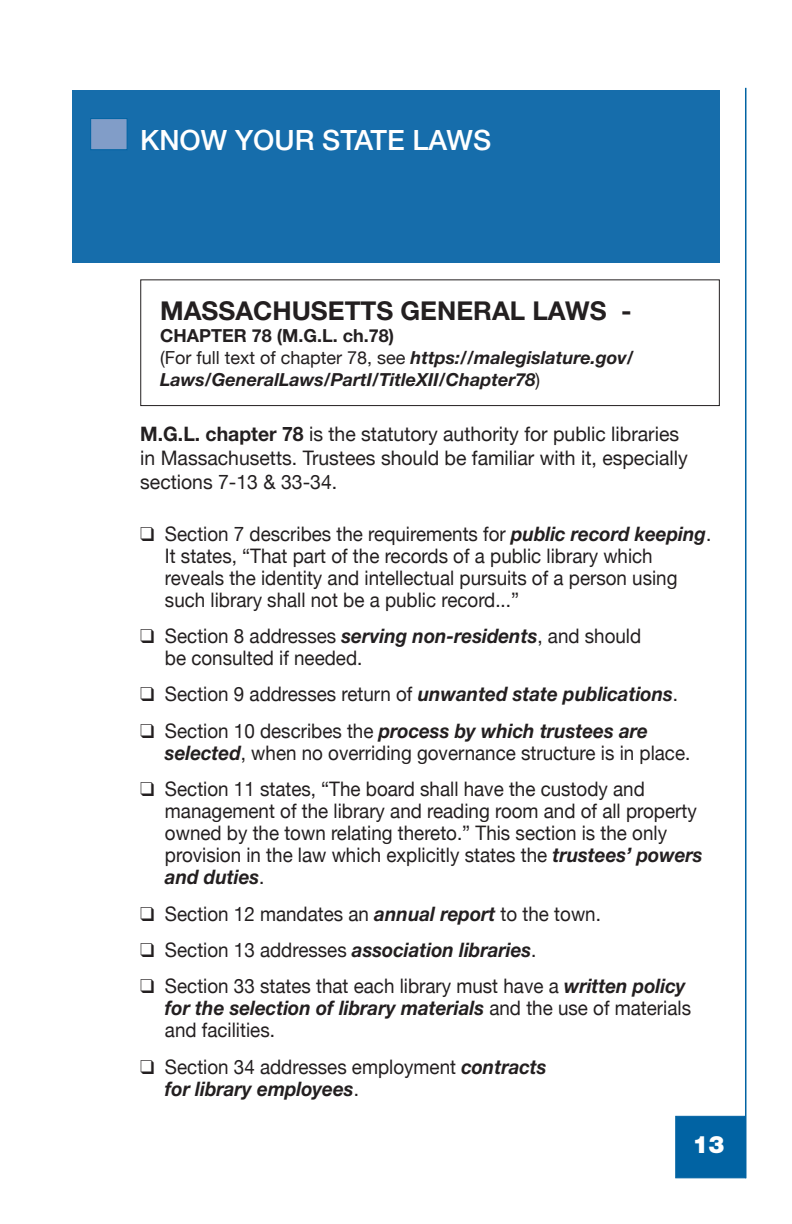
<style>
.page{position:relative;width:792px;height:1224px;background:#fff}
.page>*{position:absolute;margin:0;border:0;box-sizing:border-box;transform-origin:0 0}
.t1{font:500 28px "Helvetica Neue LT Std";color:#fff}
.t2{font:700 26px "Helvetica Neue";color:#231f20}
.t3{font:900 24px "Helvetica Neue";color:#fff}
.t4{font:20px/22px "Helvetica Neue";color:#231f20;scale:.94 1}
.t5{font:20px/24px "Helvetica Neue";color:#231f20}
.t6{font:italic 700 20px "Helvetica Neue";color:#231f20;scale:.94 1}
.t7{font:italic 700 18px/22px "Helvetica Neue";color:#231f20}
.s1{font-style:normal}
.s2{font-weight:400;font-style:normal}
.s3{font-weight:700}
.s4{font-weight:700;font-style:italic}
</style>
<div class="page">
<div style="left:675px;top:1116px;width:71px;height:62px;background:#0163a3;border:1px solid #0163a3"></div>
<hr style="left:745px;top:88px;width:1px;height:1090px;background:#0163a3">
<div style="left:72px;top:91px;width:648px;height:172px;background:#166dab"></div>
<div style="left:90px;top:118px;width:38px;height:32px;background:#819dc8;border:1px solid #0163a3"></div>
<div style="left:140px;top:279px;width:580px;height:127px;border:1px solid #231f20"></div>
<h1 class="t1" style="left:140px;top:124px;width:352px">KNOW YOUR STATE LAWS</h1>
<h2 class="t2" style="left:160px;top:295px;width:473px">MASSACHUSETTS GENERAL LAWS -</h2>
<p class="t7" style="left:160px;top:325px;width:475px"><span class="s1">CHAPTER 78 (M.G.L. ch.78)<br></span><span class="s2">(For full text of chapter 78, see</span> https://malegislature.gov/<br>Laws/GeneralLaws/PartI/TitleXII/Chapter78<span class="s2">)</span></p>
<p class="t5" style="left:140px;top:422px;width:549px"><span class="s3">M.G.L. chapter 78</span> is the statutory authority for public libraries in Massachusetts. Trustees should be familiar with it, especially sections 7-13 &amp; 33-34.</p>
<p class="t4" style="left:165px;top:522px;width:583px;text-indent:-25px">❑ Section 7 describes the requirements for <span class="s4">public record keeping</span>.<br>It states, “That part of the records of a public library which reveals the identity and intellectual pursuits of a person using such library shall not be a public record...”</p>
<p class="t4" style="left:165px;top:625px;width:508px;text-indent:-25px">❑ Section 8 addresses <span class="s4">serving non-residents</span>, and should be consulted if needed.</p>
<p class="t4" style="left:140px;top:683px;width:574px">❑ Section 9 addresses return of <span class="s4">unwanted state publications</span>.</p>
<p class="t4" style="left:165px;top:720px;width:560px;text-indent:-25px">❑ Section 10 describes the <span class="s4">process by which trustees are selected</span>, when no overriding governance structure is in place.</p>
<p class="t4" style="left:165px;top:778px;width:573px;text-indent:-25px">❑ Section 11 states, “The board shall have the custody and management of the library and reading room and of all property owned by the town relating thereto.” This section is the only provision in the law which explicitly states the <span class="s4">trustees’ powers and duties</span>.</p>
<p class="t4" style="left:140px;top:902px;width:492px">❑ Section 12 mandates an <span class="s4">annual report</span> to the town.</p>
<p class="t6" style="left:140px;top:938px;width:423px">❑ <span class="s2">Section 13 addresses</span> association libraries<span class="s2">.</span></p>
<p class="t4" style="left:165px;top:975px;width:561px;text-indent:-25px">❑ Section 33 states that each library must have a <span class="s4">written policy for the selection of library materials</span> and the use of materials and facilities.</p>
<p class="t4" style="left:165px;top:1056px;width:408px;text-indent:-25px">❑ Section 34 addresses employment <span class="s4">contracts for library employees</span>.</p>
<p class="t3" style="left:692px;top:1130px;width:34px">13</p>
</div>
